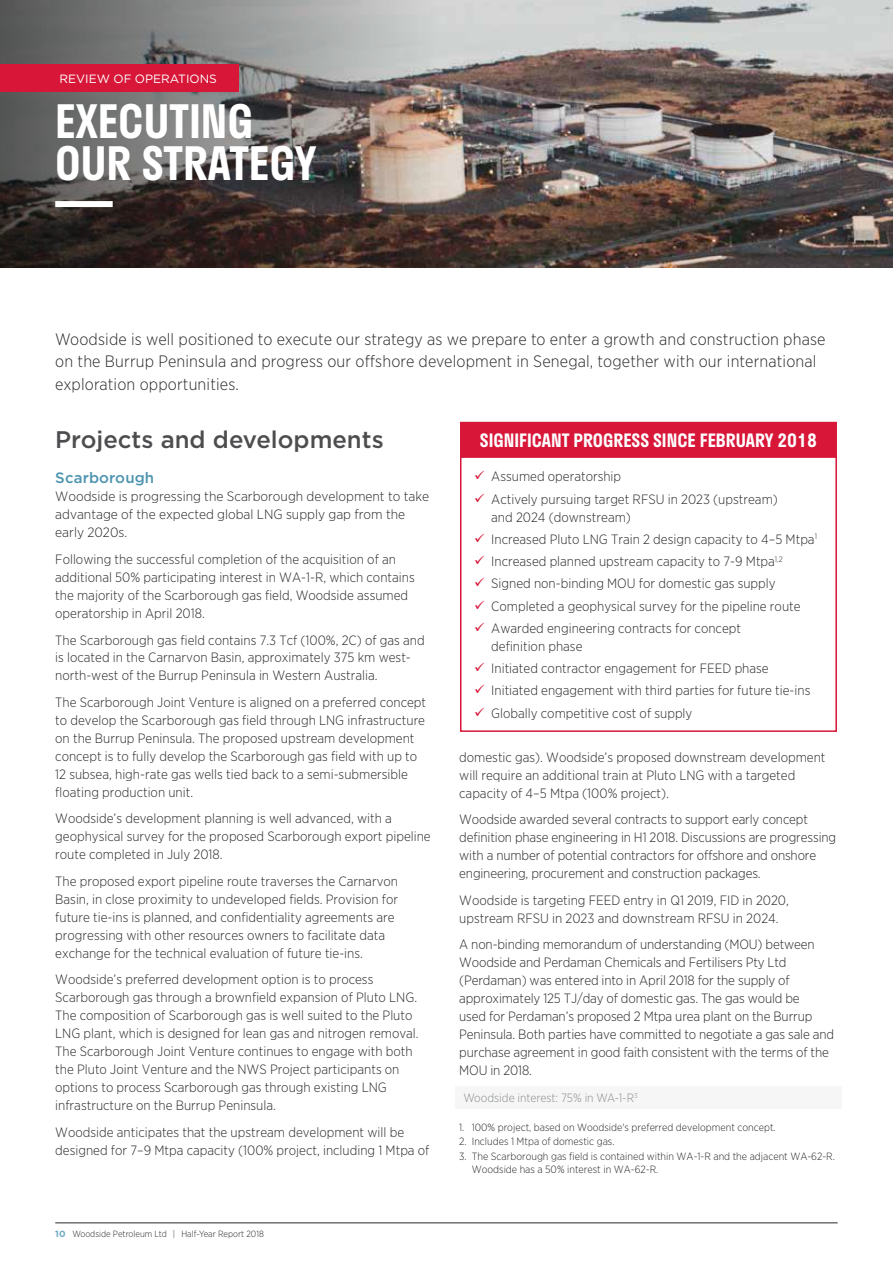
<style>
.page{position:relative;width:893px;height:1263px;background:#fff}
.page>*{position:absolute;margin:0;border:0;box-sizing:border-box;transform-origin:0 0}
.t1{font:600 45px/42px "Stratos";color:#fff}
.t2{font:500 24px "Gotham HTF";color:#4d4d4f}
.t3{font:600 18px "Stratos";color:#fff}
.t4{font:300 16.5px/22.5px "Gotham Narrow";letter-spacing:.01em;color:#292829}
.t5{font:500 15px "Gotham HTF";letter-spacing:.01em;color:#4d94b0}
.t6{font:300 13.5px/18px "Gotham Narrow";color:#292829}
.t7{font:300 12px "Gotham Narrow";color:#898b8e}
.t8{font:12px "Gotham HTF";color:#fff}
.t9{font:300 10.5px/12.6px "Gotham Narrow";color:#292829}
.t10{font:300 9px "Gotham Narrow";color:#292829}
.s1{color:#d71638}
.s2{font-family:"Gotham HTF";font-weight:700;color:#6faac4}
</style>
<div class="page">
<hr style="left:55px;top:1222px;width:783px;height:1px;background:#292829">
<img style="left:873px;top:0;width:20px;height:267px">
<img style="left:0;top:0;width:873px;height:268px">
<div style="left:55px;top:201px;width:58px;height:6px;background:#fff"></div>
<div style="left:0;top:65px;width:238px;height:27px;background:#d71638"></div>
<div style="left:455px;top:1087px;width:387px;height:22px;background:#f6f6f6"></div>
<div style="left:460px;top:456px;width:377px;height:276px;border:2px solid #d71638"></div>
<div style="left:461px;top:422px;width:375px;height:35px;background:#d71638"></div>
<p class="t8" style="left:60px;top:73px;width:159px">REVIEW OF OPERATIONS</p>
<h1 class="t1" style="left:55px;top:99px;width:263px">EXECUTING<br>OUR STRATEGY</h1>
<p class="t4" style="left:55px;top:327px;width:772px">Woodside is well positioned to execute our strategy as we prepare to enter a growth and construction phase on the Burrup Peninsula and progress our offshore development in Senegal, together with our international exploration opportunities.</p>
<h2 class="t2" style="left:55px;top:426px;width:330px">Projects and developments</h2>
<p class="t5" style="left:55px;top:470px;width:101px">Scarborough</p>
<p class="t6" style="left:55px;top:487px;width:375px">Woodside is progressing the Scarborough development to take advantage of the expected global LNG supply gap from the early 2020s.</p>
<p class="t6" style="left:55px;top:550px;width:361px">Following the successful completion of the acquisition of an additional 50% participating interest in WA-1-R, which contains the majority of the Scarborough gas field, Woodside assumed operatorship in April 2018.</p>
<p class="t6" style="left:55px;top:630px;width:371px">The Scarborough gas field contains 7.3 Tcf (100%, 2C) of gas and is located in the Carnarvon Basin, approximately 375 km west&shy;north-west of the Burrup Peninsula in Western Australia.</p>
<p class="t6" style="left:55px;top:693px;width:372px">The Scarborough Joint Venture is aligned on a preferred concept to develop the Scarborough gas field through LNG infrastructure on the Burrup Peninsula. The proposed upstream development concept is to fully develop the Scarborough gas field with up to 12 subsea, high-rate gas wells tied back to a semi-submersible floating production unit.</p>
<p class="t6" style="left:55px;top:809px;width:377px">Woodside’s development planning is well advanced, with a geophysical survey for the proposed Scarborough export pipeline route completed in July 2018.</p>
<p class="t6" style="left:55px;top:872px;width:344px">The proposed export pipeline route traverses the Carnarvon Basin, in close proximity to undeveloped fields. Provision for future tie-ins is planned, and confidentiality agreements are progressing with other resources owners to facilitate data exchange for the technical evaluation of future tie-ins.</p>
<p class="t6" style="left:55px;top:970px;width:365px">Woodside’s preferred development option is to process Scarborough gas through a brownfield expansion of Pluto LNG.<br>The composition of Scarborough gas is well suited to the Pluto LNG plant, which is designed for lean gas and nitrogen removal.<br>The Scarborough Joint Venture continues to engage with both the Pluto Joint Venture and the NWS Project participants on options to process Scarborough gas through existing LNG infrastructure on the Burrup Peninsula.</p>
<p class="t6" style="left:55px;top:1123px;width:376px">Woodside anticipates that the upstream development will be designed for 7–9 Mtpa capacity (100% project, including 1 Mtpa of</p>
<h3 class="t3" style="left:480px;top:426px;width:339px">SIGNIFICANT PROGRESS SINCE FEBRUARY 2018</h3>
<p class="t6" style="left:474px;top:467px;width:148px"><span class="s1">✓</span> Assumed operatorship</p>
<p class="t6" style="left:491px;top:489px;width:288px;text-indent:-17px"><span class="s1">✓</span> Actively pursuing target RFSU in 2023 (upstream) and 2024 (downstream)</p>
<p class="t6" style="left:474px;top:530px;width:344px"><span class="s1">✓</span> Increased Pluto LNG Train 2 design capacity to 4–5 Mtpa<sup>1</sup></p>
<p class="t6" style="left:474px;top:552px;width:310px"><span class="s1">✓</span> Increased planned upstream capacity to 7-9 Mtpa<sup>1,2</sup></p>
<p class="t6" style="left:474px;top:574px;width:303px"><span class="s1">✓</span> Signed non-binding MOU for domestic gas supply</p>
<p class="t6" style="left:474px;top:596px;width:328px"><span class="s1">✓</span> Completed a geophysical survey for the pipeline route</p>
<p class="t6" style="left:491px;top:619px;width:251px;text-indent:-17px"><span class="s1">✓</span> Awarded engineering contracts for concept definition phase</p>
<p class="t6" style="left:474px;top:659px;width:296px"><span class="s1">✓</span> Initiated contractor engagement for FEED phase</p>
<p class="t6" style="left:474px;top:681px;width:338px"><span class="s1">✓</span> Initiated engagement with third parties for future tie-ins</p>
<p class="t6" style="left:474px;top:703px;width:220px"><span class="s1">✓</span> Globally competitive cost of supply</p>
<p class="t6" style="left:459px;top:748px;width:368px">domestic gas). Woodside’s proposed downstream development will require an additional train at Pluto LNG with a targeted capacity of 4–5 Mtpa (100% project).</p>
<p class="t6" style="left:459px;top:810px;width:378px">Woodside awarded several contracts to support early concept definition phase engineering in H1 2018. Discussions are progressing with a number of potential contractors for offshore and onshore engineering, procurement and construction packages.</p>
<p class="t6" style="left:459px;top:891px;width:331px">Woodside is targeting FEED entry in Q1 2019, FID in 2020, upstream RFSU in 2023 and downstream RFSU in 2024.</p>
<p class="t6" style="left:459px;top:935px;width:376px">A non-binding memorandum of understanding (MOU) between Woodside and Perdaman Chemicals and Fertilisers Pty Ltd (Perdaman) was entered into in April 2018 for the supply of approximately 125 TJ/day of domestic gas. The gas would be<br>used for Perdaman’s proposed 2 Mtpa urea plant on the Burrup Peninsula. Both parties have committed to negotiate a gas sale and purchase agreement in good faith consistent with the terms of the MOU in 2018.</p>
<p class="t7" style="left:463px;top:1090px;width:176px">Woodside interest: 75% in WA-1-R<sup>3</sup></p>
<p class="t9" style="left:459px;top:1120px;width:318px">1. 100% project, based on Woodside's preferred development concept.</p>
<p class="t9" style="left:459px;top:1135px;width:157px">2. Includes 1 Mtpa of domestic gas.</p>
<p class="t9" style="left:472px;top:1150px;width:365px;text-indent:-13px">3. The Scarborough gas field is contained within WA-1-R and the adjacent WA-62-R.<br>Woodside has a 50% interest in WA-62-R.</p>
<p class="t10" style="left:55px;top:1228px;width:210px"><span class="s2">10</span> Woodside Petroleum Ltd | Half-Year Report 2018</p>
</div>
